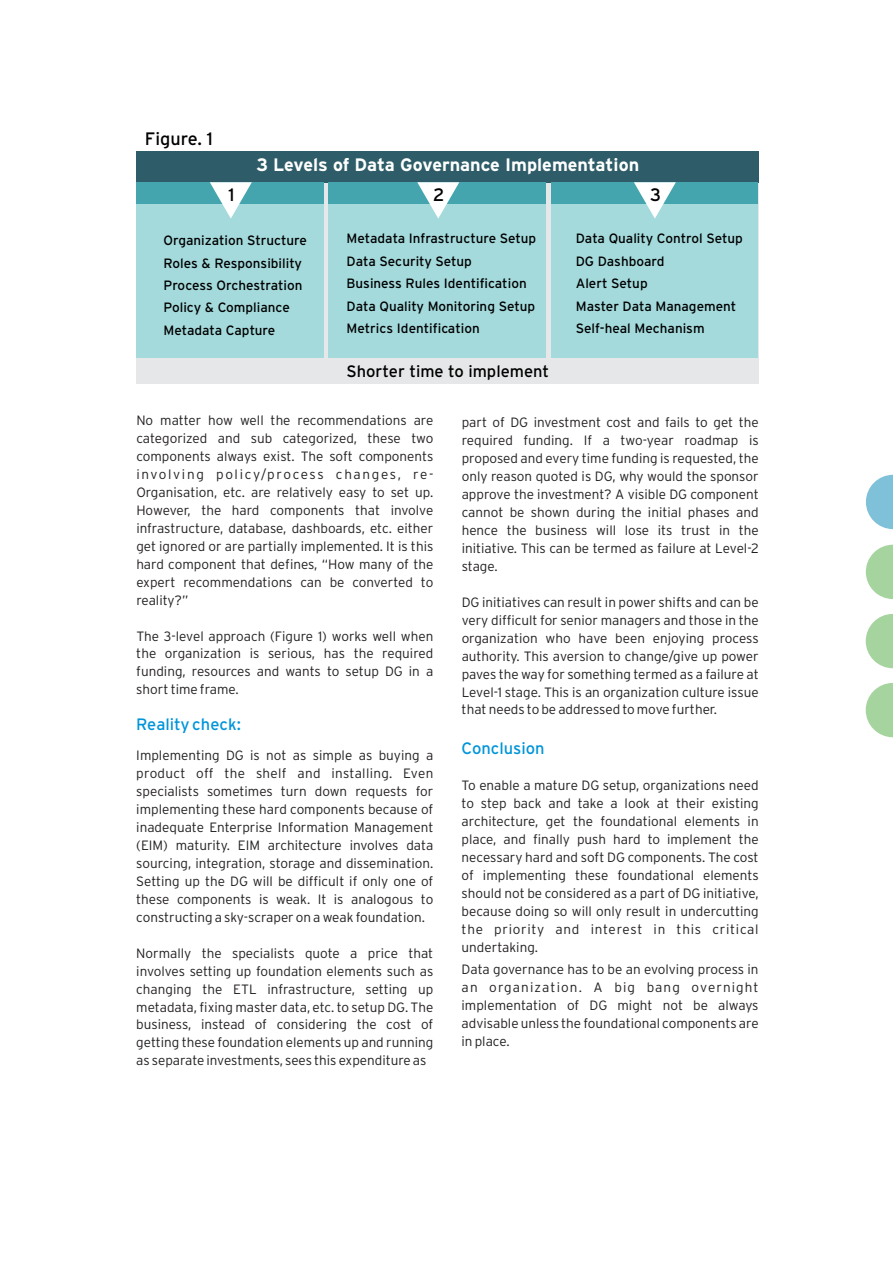
<style>
.page{position:relative;width:893px;height:1263px;background:#fff}
.page>*{position:absolute;margin:0;border:0;box-sizing:border-box;transform-origin:0 0}
.t1{font:700 18px "Interstate";color:#fff}
.t2{font:18px "Interstate";color:#000}
.t3{font:16.5px "Interstate";color:#0095d9}
.t4{font:16.5px "Interstate";color:#000}
.t5{font:300 13.5px/18px "Interstate";color:#231f20;text-align:justify}
.t6{font:13.5px/22.4px "Interstate";color:#000}
</style>
<div class="page">
<svg style="left:866px;top:475px;width:27px;height:54px"></svg>
<svg style="left:866px;top:545px;width:27px;height:54px"></svg>
<svg style="left:866px;top:614px;width:27px;height:54px"></svg>
<svg style="left:866px;top:683px;width:27px;height:54px"></svg>
<div style="left:136px;top:182px;width:622px;height:202px;background:#e6e7e9"></div>
<div style="left:136px;top:151px;width:622px;height:31px;background:#2e5d69"></div>
<div style="left:136px;top:182px;width:187px;height:176px;background:#a4dadc"></div>
<div style="left:551px;top:182px;width:207px;height:176px;background:#a4dadc"></div>
<div style="left:329px;top:182px;width:217px;height:176px;background:#a4dadc"></div>
<div style="left:136px;top:182px;width:187px;height:22px;background:#44a5ae"></div>
<div style="left:551px;top:182px;width:207px;height:22px;background:#44a5ae"></div>
<div style="left:329px;top:182px;width:217px;height:22px;background:#44a5ae"></div>
<svg style="left:210px;top:182px;width:42px;height:37px"></svg>
<svg style="left:417px;top:182px;width:42px;height:37px"></svg>
<svg style="left:634px;top:182px;width:42px;height:37px"></svg>
<h1 class="t2" style="left:145px;top:130px;width:69px">Figure. 1</h1>
<h1 class="t1" style="left:256px;top:156px;width:384px">3 Levels of Data Governance Implementation</h1>
<h1 class="t2" style="left:228px;top:186px;width:8px">1</h1>
<h1 class="t2" style="left:433px;top:186px;width:13px">2</h1>
<h1 class="t2" style="left:650px;top:186px;width:13px">3</h1>
<p class="t6" style="left:164px;top:230px;width:145px">Organization Structure<br>Roles &amp; Responsibility<br>Process Orchestration<br>Policy &amp; Compliance<br>Metadata Capture</p>
<p class="t6" style="left:576px;top:228px;width:169px">Data Quality Control Setup<br>DG Dashboard<br>Alert Setup<br>Master Data Management<br>Self-heal Mechanism</p>
<p class="t6" style="left:347px;top:228px;width:191px">Metadata Infrastructure Setup<br>Data Security Setup<br>Business Rules Identification<br>Data Quality Monitoring Setup<br>Metrics Identification</p>
<p class="t4" style="left:346px;top:364px;width:204px">Shorter time to implement</p>
<p class="t5" style="left:136px;top:412px;width:299px">No matter how well the recommendations are categorized and sub categorized, these two components always exist. The soft components involving policy/process changes, re-Organisation, etc. are relatively easy to set up.<br>However, the hard components that involve infrastructure, database, dashboards, etc. either get ignored or are partially implemented. It is this hard component that defines, “How many of the expert recommendations can be converted to reality?”</p>
<p class="t5" style="left:136px;top:627px;width:299px">The 3-level approach (Figure 1) works well when the organization is serious, has the required funding, resources and wants to setup DG in a short time frame.</p>
<p class="t3" style="left:136px;top:717px;width:106px">Reality check:</p>
<p class="t5" style="left:136px;top:747px;width:299px">Implementing DG is not as simple as buying a product off the shelf and installing. Even specialists sometimes turn down requests for implementing these hard components because of inadequate Enterprise Information Management (EIM) maturity. EIM architecture involves data sourcing, integration, storage and dissemination.<br>Setting up the DG will be difficult if only one of these components is weak. It is analogous to constructing a sky-scraper on a weak foundation.</p>
<p class="t5" style="left:136px;top:944px;width:299px">Normally the specialists quote a price that involves setting up foundation elements such as changing the ETL infrastructure, setting up metadata, fixing master data, etc. to setup DG. The business, instead of considering the cost of getting these foundation elements up and running as separate investments, sees this expenditure as</p>
<p class="t5" style="left:462px;top:414px;width:299px">part of DG investment cost and fails to get the required funding. If a two-year roadmap is proposed and every time funding is requested, the only reason quoted is DG, why would the sponsor approve the investment? A visible DG component cannot be shown during the initial phases and hence the business will lose its trust in the initiative. This can be termed as failure at Level-2 stage.</p>
<p class="t5" style="left:462px;top:594px;width:299px">DG initiatives can result in power shifts and can be very difficult for senior managers and those in the organization who have been enjoying process authority. This aversion to change/give up power paves the way for something termed as a failure at Level-1 stage. This is an organization culture issue that needs to be addressed to move further.</p>
<p class="t3" style="left:462px;top:740px;width:85px">Conclusion</p>
<p class="t5" style="left:462px;top:777px;width:299px">To enable a mature DG setup, organizations need to step back and take a look at their existing architecture, get the foundational elements in place, and finally push hard to implement the necessary hard and soft DG components. The cost of implementing these foundational elements should not be considered as a part of DG initiative, because doing so will only result in undercutting the priority and interest in this critical undertaking.</p>
<p class="t5" style="left:462px;top:961px;width:299px">Data governance has to be an evolving process in an organization. A big bang overnight implementation of DG might not be always advisable unless the foundational components are in place.</p>
</div>
